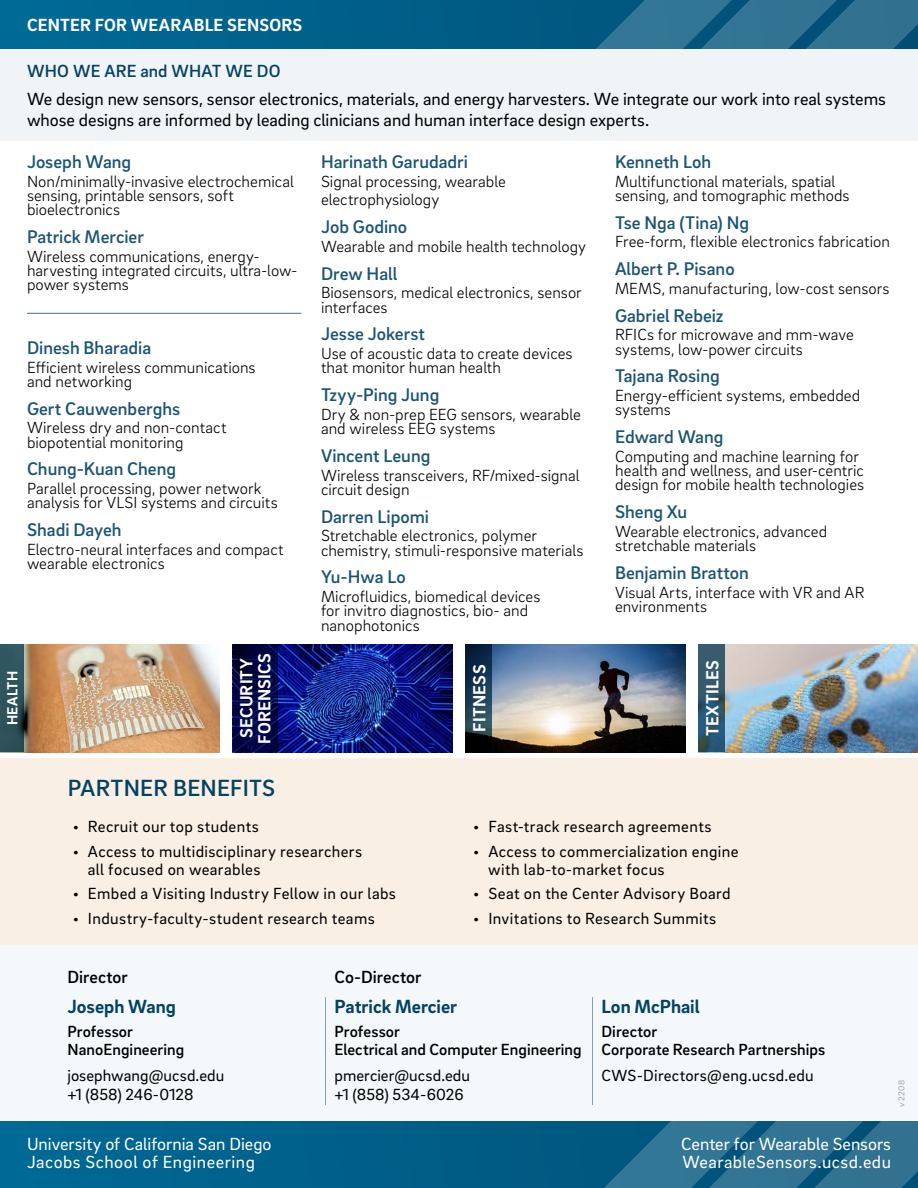
<style>
.page{position:relative;width:918px;height:1188px;background:#fff}
.page>*{position:absolute;margin:0;border:0;box-sizing:border-box;transform-origin:0 0}
.t1{font:500 24px "Brix Sans";letter-spacing:.005em;color:#034262}
.p2_directors_name{font:700 19.5px "Brix Sans";color:#034262}
.name{font:500 18.75px "Brix Sans";color:#1c5572}
.t2{font:18px/21px "Brix Sans";color:#000}
.t3{font:18px/18px "Brix Sans";letter-spacing:.005em;color:#fff}
.section_title{font:700 18px/18px "Brix Sans";letter-spacing:.01em;color:#fff;text-align:center}
.t4{font:500 18px "Brix Sans";letter-spacing:.015em;color:#034262}
.p2_directors_name-2{font:500 18px "Brix Sans";color:#000}
.competence{font:300 16.5px/14.2px "Brix Sans";color:#000}
.email___phone{font:16.5px/18px "Brix Sans";letter-spacing:.02em;color:#000}
.leaders__titles{font:500 16.5px/18px "Brix Sans";letter-spacing:.005em;color:#000}
.leaders__dept{font:700 15px "Brix Sans";letter-spacing:.02em;color:#fff}
.t5{font:9px "Brix Sans";color:#a7a9ac}
</style>
<div class="page">
<div style="left:0;top:0;width:918px;height:50px;background:#00638e"></div>
<div style="left:0;top:1120px;width:918px;height:68px;background:#00638d"></div>
<svg style="left:459px;top:1120px;width:459px;height:68px;fill:#327190"></svg>
<svg style="left:459px;top:0;width:459px;height:50px;fill:#327190"></svg>
<div style="left:0;top:50px;width:918px;height:91px;background:#f0f4f6"></div>
<hr style="left:27px;top:313px;width:274px;height:1px;background:#427189">
<div style="left:0;top:759px;width:918px;height:186px;background:#faefe5"></div>
<div style="left:0;top:945px;width:918px;height:175px;background:#f4f8fa"></div>
<hr style="left:325px;top:997px;width:1px;height:108px;background:#81a0b0">
<hr style="left:592px;top:997px;width:1px;height:108px;background:#81a0b0">
<img style="left:492px;top:644px;width:193px;height:108px">
<img style="left:24px;top:644px;width:195px;height:108px">
<svg style="left:0;top:644px;width:24px;height:108px;background:#2d5159"></svg>
<img style="left:277px;top:644px;width:175px;height:108px">
<svg style="left:233px;top:644px;width:44px;height:108px;background:#010642"></svg>
<svg style="left:466px;top:644px;width:26px;height:108px;background:#162f44"></svg>
<img style="left:725px;top:644px;width:193px;height:108px">
<svg style="left:699px;top:644px;width:26px;height:108px;background:#30576c"></svg>
<p class="section_title" style="left:27px;top:15px;width:277px">CENTER FOR WEARABLE SENSORS</p>
<p class="leaders__dept" style="left:3px;top:725px;width:56px;rotate:-90deg">HEALTH</p>
<p class="t4" style="left:27px;top:60px;width:255px">WHO WE ARE and WHAT WE DO</p>
<p class="t2" style="left:27px;top:88px;width:860px">We design new sensors, sensor electronics, materials, and energy harvesters. We integrate our work into real systems whose designs are informed by leading clinicians and human interface design experts.</p>
<p class="name" style="left:27px;top:150px;width:106px">Joseph Wang</p>
<p class="competence" style="left:27px;top:173px;width:268px">Non/minimally-invasive electrochemical sensing, printable sensors, soft bioelectronics</p>
<p class="name" style="left:27px;top:225px;width:118px">Patrick Mercier</p>
<p class="competence" style="left:27px;top:248px;width:272px">Wireless communications, energy&shy;harvesting integrated circuits, ultra-low&shy;power systems</p>
<p class="name" style="left:321px;top:150px;width:149px">Harinath Garudadri</p>
<p class="competence" style="left:321px;top:171px;width:186px;line-height:18.8px">Signal processing, wearable electrophysiology</p>
<p class="name" style="left:321px;top:215px;width:88px">Job Godino</p>
<p class="competence" style="left:321px;top:239px;width:267px">Wearable and mobile health technology</p>
<p class="name" style="left:321px;top:261px;width:78px">Drew Hall</p>
<p class="competence" style="left:321px;top:285px;width:262px">Biosensors, medical electronics, sensor interfaces</p>
<p class="name" style="left:321px;top:322px;width:106px">Jesse Jokerst</p>
<p class="competence" style="left:321px;top:346px;width:253px">Use of acoustic data to create devices that monitor human health</p>
<p class="name" style="left:321px;top:383px;width:120px">Tzyy-Ping Jung</p>
<p class="competence" style="left:321px;top:407px;width:261px">Dry &amp; non-prep EEG sensors, wearable and wireless EEG systems</p>
<p class="name" style="left:321px;top:444px;width:111px">Vincent Leung</p>
<p class="competence" style="left:321px;top:467px;width:260px">Wireless transceivers, RF/mixed-signal circuit design</p>
<p class="name" style="left:321px;top:504px;width:110px">Darren Lipomi</p>
<p class="competence" style="left:321px;top:528px;width:264px">Stretchable electronics, polymer chemistry, stimuli-responsive materials</p>
<p class="name" style="left:321px;top:565px;width:86px">Yu-Hwa Lo</p>
<p class="competence" style="left:321px;top:589px;width:221px">Microfluidics, biomedical devices for invitro diagnostics, bio- and nanophotonics</p>
<p class="name" style="left:615px;top:150px;width:98px">Kenneth Loh</p>
<p class="competence" style="left:615px;top:173px;width:236px">Multifunctional materials, spatial sensing, and tomographic methods</p>
<p class="name" style="left:615px;top:210px;width:136px">Tse Nga (Tina) Ng</p>
<p class="competence" style="left:615px;top:234px;width:277px">Free-form, flexible electronics fabrication</p>
<p class="name" style="left:615px;top:257px;width:121px">Albert P. Pisano</p>
<p class="competence" style="left:615px;top:281px;width:276px">MEMS, manufacturing, low-cost sensors</p>
<p class="name" style="left:615px;top:303px;width:110px">Gabriel Rebeiz</p>
<p class="competence" style="left:615px;top:327px;width:240px">RFICs for microwave and mm-wave systems, low-power circuits</p>
<p class="name" style="left:615px;top:364px;width:106px">Tajana Rosing</p>
<p class="competence" style="left:615px;top:388px;width:247px">Energy-efficient systems, embedded systems</p>
<p class="name" style="left:615px;top:425px;width:110px">Edward Wang</p>
<p class="competence" style="left:615px;top:449px;width:251px">Computing and machine learning for health and wellness, and user-centric design for mobile health technologies</p>
<p class="name" style="left:615px;top:500px;width:74px">Sheng Xu</p>
<p class="competence" style="left:615px;top:524px;width:214px">Wearable electronics, advanced stretchable materials</p>
<p class="name" style="left:615px;top:561px;width:135px">Benjamin Bratton</p>
<p class="competence" style="left:615px;top:584px;width:251px">Visual Arts, interface with VR and AR environments</p>
<p class="name" style="left:27px;top:336px;width:126px">Dinesh Bharadia</p>
<p class="competence" style="left:27px;top:359px;width:230px">Efficient wireless communications and networking</p>
<p class="name" style="left:27px;top:396px;width:155px">Gert Cauwenberghs</p>
<p class="competence" style="left:27px;top:420px;width:201px">Wireless dry and non-contact biopotential monitoring</p>
<p class="name" style="left:27px;top:457px;width:151px">Chung-Kuan Cheng</p>
<p class="competence" style="left:27px;top:481px;width:252px">Parallel processing, power network analysis for VLSI systems and circuits</p>
<p class="name" style="left:27px;top:518px;width:96px">Shadi Dayeh</p>
<p class="competence" style="left:27px;top:542px;width:258px">Electro-neural interfaces and compact wearable electronics</p>
<p class="section_title" style="left:237px;top:744px;width:92px;rotate:-90deg">SECURITY<br>FORENSICS</p>
<p class="section_title" style="left:470px;top:732px;width:68px;rotate:-90deg">FITNESS</p>
<p class="section_title" style="left:702px;top:736px;width:77px;rotate:-90deg">TEXTILES</p>
<p class="t1" style="left:68px;top:773px;width:209px">PARTNER BENEFITS</p>
<p class="email___phone" style="left:73px;top:817px;width:188px">• Recruit our top students</p>
<p class="email___phone" style="left:88px;top:842px;width:276px;text-indent:-15px">• Access to multidisciplinary researchers all focused on wearables</p>
<p class="email___phone" style="left:73px;top:884px;width:325px">• Embed a Visiting Industry Fellow in our labs</p>
<p class="email___phone" style="left:73px;top:909px;width:304px">• Industry-faculty-student research teams</p>
<p class="email___phone" style="left:473px;top:817px;width:240px">• Fast-track research agreements</p>
<p class="email___phone" style="left:488px;top:842px;width:252px;text-indent:-15px">• Access to commercialization engine with lab-to-market focus</p>
<p class="email___phone" style="left:473px;top:884px;width:259px">• Seat on the Center Advisory Board</p>
<p class="email___phone" style="left:473px;top:909px;width:245px">• Invitations to Research Summits</p>
<p class="p2_directors_name-2" style="left:68px;top:966px;width:62px">Director</p>
<p class="p2_directors_name" style="left:68px;top:994px;width:110px">Joseph Wang</p>
<p class="leaders__titles" style="left:68px;top:1022px;width:118px">Professor<br>NanoEngineering</p>
<p class="email___phone" style="left:68px;top:1065px;width:158px;line-height:19.5px">josephwang@ucsd.edu +1 (858) 246-0128</p>
<p class="p2_directors_name-2" style="left:334px;top:966px;width:88px">Co-Director</p>
<p class="p2_directors_name" style="left:334px;top:994px;width:124px">Patrick Mercier</p>
<p class="leaders__titles" style="left:334px;top:1022px;width:249px">Professor<br>Electrical and Computer Engineering</p>
<p class="email___phone" style="left:334px;top:1065px;width:137px;line-height:19.5px">pmercier@ucsd.edu +1 (858) 534-6026</p>
<p class="p2_directors_name" style="left:602px;top:994px;width:100px">Lon McPhail</p>
<p class="leaders__titles" style="left:602px;top:1022px;width:225px">Director<br>Corporate Research Partnerships</p>
<p class="email___phone" style="left:602px;top:1066px;width:214px">CWS-Directors@eng.ucsd.edu</p>
<p class="t5" style="left:896px;top:1107px;width:28px;rotate:-90deg">v 2208</p>
<p class="t3" style="left:27px;top:1134px;width:246px">University of California San Diego<br>Jacobs School of Engineering</p>
<p class="t3" style="left:681px;top:1134px;width:212px">Center for Wearable Sensors<br>WearableSensors.ucsd.edu</p>
</div>
